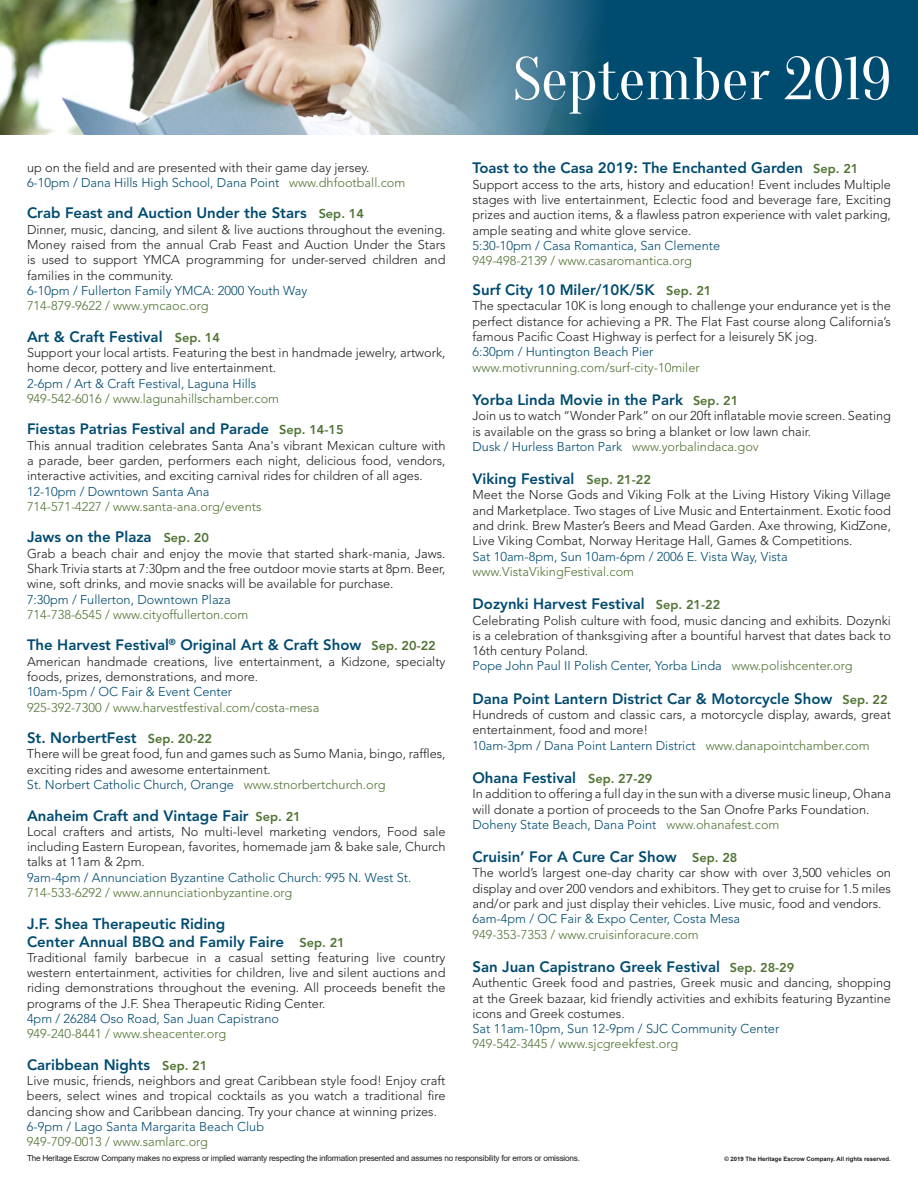
<style>
.page{position:relative;width:918px;height:1188px;background:#fff}
.page>*{position:absolute;margin:0;border:0;box-sizing:border-box;transform-origin:0 0}
.t1{font:60px "Oranienbaum";color:#fff}
.t2{font:800 15px/18px "Avenir LT Std";color:#004b70}
.t3{font:300 12.75px/15.3px "Avenir LT Std";color:#231f20;text-align:justify}
.t4{font:300 12.75px "Avenir LT Std";color:#004b70}
.t5{font:300 12.75px "Avenir LT Std";color:#517434}
.t6{font:8.25px "Arial";letter-spacing:-.03em;color:#231f20}
.t7{font:700 6px "Arial";color:#231f20}
.s1{color:#004b70}
.s2{color:#517434}
.s3{font-size:12.75px;color:#517434}
</style>
<div class="page">
<div style="left:0;top:0;width:918px;height:135px;background:#004b70"></div>
<img style="left:0;top:0;width:598px;height:135px">
<p class="t3" style="left:27px;top:160px;width:380px">up on the field and are presented with their game day jersey.<br><span class="s1">6-10pm / Dana Hills High School, Dana Point</span> <span class="s2">www.dhfootball.com</span></p>
<p class="t2" style="left:27px;top:204px;width:338px">Crab Feast and Auction Under the Stars <span class="s3">Sep. 14</span></p>
<p class="t3" style="left:27px;top:222px;width:420px">Dinner, music, dancing, and silent &amp; live auctions throughout the evening.<br>Money raised from the annual Crab Feast and Auction Under the Stars is used to support YMCA programming for under-served children and families in the community.</p>
<p class="t4" style="left:27px;top:283px;width:282px">6-10pm / Fullerton Family YMCA: 2000 Youth Way</p>
<p class="t5" style="left:27px;top:298px;width:183px">714-879-9622 / www.ymcaoc.org</p>
<p class="t2" style="left:27px;top:328px;width:195px">Art &amp; Craft Festival <span class="s3">Sep. 14</span></p>
<p class="t3" style="left:27px;top:345px;width:420px">Support your local artists. Featuring the best in handmade jewelry, artwork, home decor, pottery and live entertainment.</p>
<p class="t4" style="left:27px;top:376px;width:231px">2-6pm / Art &amp; Craft Festival, Laguna Hills</p>
<p class="t5" style="left:27px;top:391px;width:254px">949-542-6016 / www.lagunahillschamber.com</p>
<p class="t2" style="left:27px;top:420px;width:318px">Fiestas Patrias Festival and Parade <span class="s3">Sep. 14-15</span></p>
<p class="t3" style="left:27px;top:438px;width:420px">This annual tradition celebrates Santa Ana's vibrant Mexican culture with a parade, beer garden, performers each night, delicious food, vendors, interactive activities, and exciting carnival rides for children of all ages.</p>
<p class="t4" style="left:27px;top:484px;width:184px">12-10pm / Downtown Santa Ana</p>
<p class="t5" style="left:27px;top:499px;width:236px">714-571-4227 / www.santa-ana.org/events</p>
<p class="t2" style="left:27px;top:528px;width:183px">Jaws on the Plaza <span class="s3">Sep. 20</span></p>
<p class="t3" style="left:27px;top:546px;width:420px">Grab a beach chair and enjoy the movie that started shark-mania, Jaws.<br>Shark Trivia starts at 7:30pm and the free outdoor movie starts at 8pm. Beer, wine, soft drinks, and movie snacks will be available for purchase.</p>
<p class="t4" style="left:27px;top:592px;width:205px">7:30pm / Fullerton, Downtown Plaza</p>
<p class="t5" style="left:27px;top:607px;width:223px">714-738-6545 / www.cityoffullerton.com</p>
<p class="t2" style="left:27px;top:636px;width:410px">The Harvest Festival<sup>®</sup> Original Art &amp; Craft Show <span class="s3">Sep. 20-22</span></p>
<p class="t3" style="left:27px;top:654px;width:420px">American handmade creations, live entertainment, a Kidzone, specialty foods, prizes, demonstrations, and more.</p>
<p class="t4" style="left:27px;top:684px;width:207px">10am-5pm / OC Fair &amp; Event Center</p>
<p class="t5" style="left:27px;top:700px;width:294px">925-392-7300 / www.harvestfestival.com/costa-mesa</p>
<p class="t2" style="left:27px;top:729px;width:187px">St. NorbertFest <span class="s3">Sep. 20-22</span></p>
<p class="t3" style="left:27px;top:746px;width:420px;text-align:left">There will be great food, fun and games such as Sumo Mania, bingo, raffles, exciting rides and awesome entertainment.<br><span class="s1">St. Norbert Catholic Church, Orange</span> <span class="s2">www.stnorbertchurch.org</span></p>
<p class="t2" style="left:27px;top:806px;width:275px">Anaheim Craft and Vintage Fair <span class="s3">Sep. 21</span></p>
<p class="t3" style="left:27px;top:824px;width:420px">Local crafters and artists, No multi-level marketing vendors, Food sale including Eastern European, favorites, homemade jam &amp; bake sale, Church talks at 11am &amp; 2pm.</p>
<p class="t4" style="left:27px;top:870px;width:386px">9am-4pm / Annunciation Byzantine Catholic Church: 995 N. West St.</p>
<p class="t5" style="left:27px;top:885px;width:267px">714-533-6292 / www.annunciationbyzantine.org</p>
<p class="t2" style="left:27px;top:914px;width:319px">J.F. Shea Therapeutic Riding<br>Center Annual BBQ and Family Faire <span class="s3">Sep. 21</span></p>
<p class="t3" style="left:27px;top:950px;width:420px">Traditional family barbecue in a casual setting featuring live country western entertainment, activities for children, live and silent auctions and riding demonstrations throughout the evening. All proceeds benefit the programs of the J.F. Shea Therapeutic Riding Center.</p>
<p class="t4" style="left:27px;top:1011px;width:254px">4pm / 26284 Oso Road, San Juan Capistrano</p>
<p class="t5" style="left:27px;top:1026px;width:201px">949-240-8441 / www.sheacenter.org</p>
<p class="t2" style="left:27px;top:1056px;width:182px">Caribbean Nights <span class="s3">Sep. 21</span></p>
<p class="t3" style="left:27px;top:1073px;width:420px">Live music, friends, neighbors and great Caribbean style food! Enjoy craft beers, select wines and tropical cocktails as you watch a traditional fire dancing show and Caribbean dancing. Try your chance at winning prizes.</p>
<p class="t4" style="left:27px;top:1119px;width:239px">6-9pm / Lago Santa Margarita Beach Club</p>
<p class="t5" style="left:27px;top:1134px;width:183px">949-709-0013 / www.samlarc.org</p>
<h1 class="t1" style="left:513px;top:46px;width:379px">September 2019</h1>
<p class="t2" style="left:472px;top:159px;width:387px">Toast to the Casa 2019: The Enchanted Garden <span class="s3">Sep. 21</span></p>
<p class="t3" style="left:472px;top:177px;width:420px">Support access to the arts, history and education! Event includes Multiple stages with live entertainment, Eclectic food and beverage fare, Exciting prizes and auction items, &amp; a flawless patron experience with valet parking, ample seating and white glove service.</p>
<p class="t4" style="left:472px;top:238px;width:249px">5:30-10pm / Casa Romantica, San Clemente</p>
<p class="t5" style="left:472px;top:253px;width:221px">949-498-2139 / www.casaromantica.org</p>
<p class="t2" style="left:472px;top:281px;width:241px">Surf City 10 Miler/10K/5K <span class="s3">Sep. 21</span></p>
<p class="t3" style="left:472px;top:298px;width:420px">The spectacular 10K is long enough to challenge your endurance yet is the perfect distance for achieving a PR. The Flat Fast course along California’s famous Pacific Coast Highway is perfect for a leisurely 5K jog.</p>
<p class="t4" style="left:472px;top:344px;width:182px">6:30pm / Huntington Beach Pier</p>
<p class="t5" style="left:472px;top:360px;width:229px">www.motivrunning.com/surf-city-10miler</p>
<p class="t2" style="left:472px;top:391px;width:267px">Yorba Linda Movie in the Park <span class="s3">Sep. 21</span></p>
<p class="t3" style="left:472px;top:408px;width:420px;text-align:left">Join us to watch “Wonder Park” on our 20ft inflatable movie screen. Seating is available on the grass so bring a blanket or low lawn chair.<br><span class="s1">Dusk / Hurless Barton Park</span> <span class="s2">www.yorbalindaca.gov</span></p>
<p class="t2" style="left:472px;top:470px;width:180px">Viking Festival <span class="s3">Sep. 21-22</span></p>
<p class="t3" style="left:472px;top:487px;width:420px">Meet the Norse Gods and Viking Folk at the Living History Viking Village and Marketplace. Two stages of Live Music and Entertainment. Exotic food and drink. Brew Master’s Beers and Mead Garden. Axe throwing, KidZone, Live Viking Combat, Norway Heritage Hall, Games &amp; Competitions.</p>
<p class="t4" style="left:472px;top:549px;width:317px">Sat 10am-8pm, Sun 10am-6pm / 2006 E. Vista Way, Vista</p>
<p class="t5" style="left:472px;top:564px;width:163px">www.VistaVikingFestival.com</p>
<p class="t2" style="left:472px;top:595px;width:249px">Dozynki Harvest Festival <span class="s3">Sep. 21-22</span></p>
<p class="t3" style="left:473px;top:613px;width:420px;text-align:left">Celebrating Polish culture with food, music dancing and exhibits. Dozynki is a celebration of thanksgiving after a bountiful harvest that dates back to 16th century Poland.<br><span class="s1">Pope John Paul II Polish Center, Yorba Linda</span> <span class="s2">www.polishcenter.org</span></p>
<p class="t2" style="left:472px;top:690px;width:417px">Dana Point Lantern District Car &amp; Motorcycle Show <span class="s3">Sep. 22</span></p>
<p class="t3" style="left:473px;top:707px;width:420px;text-align:left">Hundreds of custom and classic cars, a motorcycle display, awards, great entertainment, food and more!<br><span class="s1">10am-3pm / Dana Point Lantern District</span> <span class="s2">www.danapointchamber.com</span></p>
<p class="t2" style="left:472px;top:769px;width:182px">Ohana Festival <span class="s3">Sep. 27-29</span></p>
<p class="t3" style="left:473px;top:786px;width:420px;text-align:left">In addition to offering a full day in the sun with a diverse music lineup, Ohana will donate a portion of proceeds to the San Onofre Parks Foundation.<br><span class="s1">Doheny State Beach, Dana Point</span> <span class="s2">www.ohanafest.com</span></p>
<p class="t2" style="left:472px;top:848px;width:267px">Cruisin’ For A Cure Car Show <span class="s3">Sep. 28</span></p>
<p class="t3" style="left:472px;top:865px;width:420px">The world’s largest one-day charity car show with over 3,500 vehicles on display and over 200 vendors and exhibitors. They get to cruise for 1.5 miles and/or park and just display their vehicles. Live music, food and vendors.</p>
<p class="t4" style="left:472px;top:911px;width:269px">6am-4pm / OC Fair &amp; Expo Center, Costa Mesa</p>
<p class="t5" style="left:472px;top:927px;width:228px">949-353-7353 / www.cruisinforacure.com</p>
<p class="t2" style="left:473px;top:958px;width:323px">San Juan Capistrano Greek Festival <span class="s3">Sep. 28-29</span></p>
<p class="t3" style="left:473px;top:975px;width:420px">Authentic Greek food and pastries, Greek music and dancing, shopping at the Greek bazaar, kid friendly activities and exhibits featuring Byzantine icons and Greek costumes.</p>
<p class="t4" style="left:473px;top:1021px;width:308px">Sat 11am-10pm, Sun 12-9pm / SJC Community Center</p>
<p class="t5" style="left:473px;top:1037px;width:207px">949-542-3445 / www.sjcgreekfest.org</p>
<p class="t6" style="left:27px;top:1152px;width:555px">The Heritage Escrow Company makes no express or implied warranty respecting the information presented and assumes no responsibility for errors or omissions.</p>
<p class="t7" style="left:725px;top:1155px;width:168px">© 2019 The Heritage Escrow Company. All rights reserved.</p>
</div>
